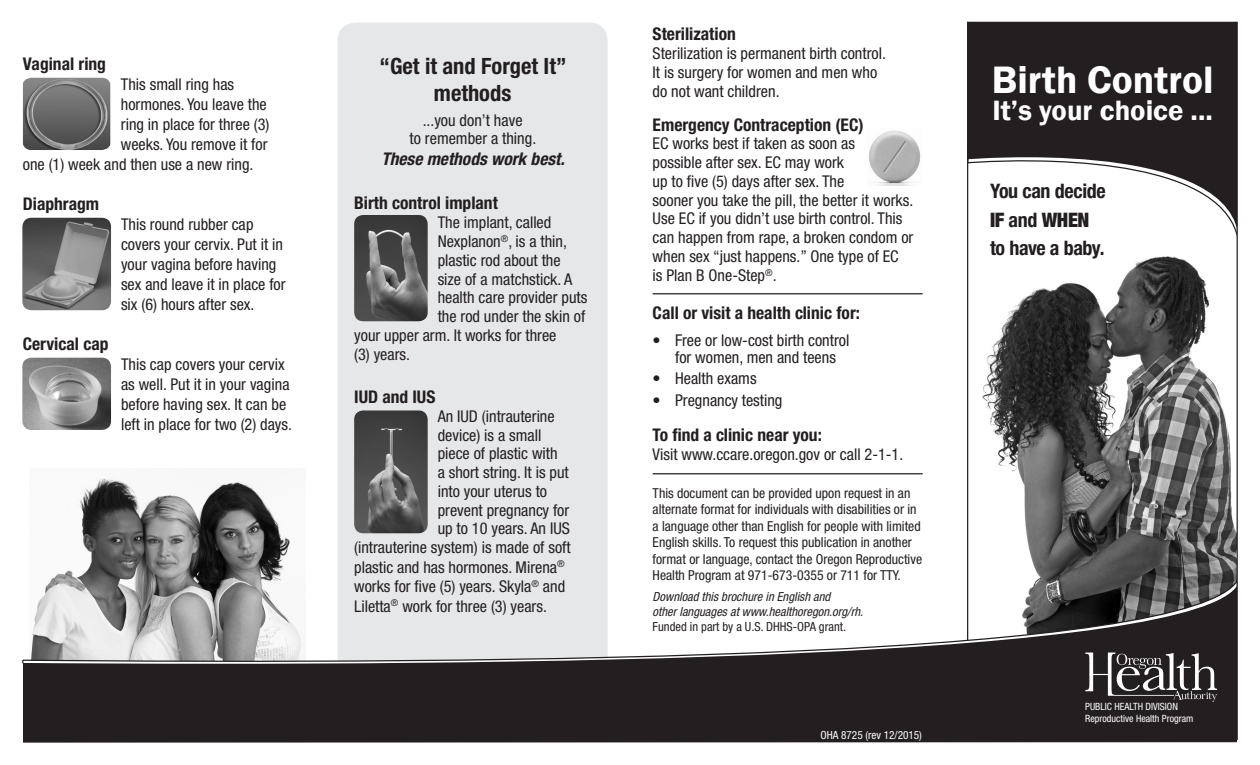
<style>
.page{position:relative;width:1260px;height:765px;background:#fff}
.page>*{position:absolute;margin:0;border:0;box-sizing:border-box;transform-origin:0 0}
.Headline{font:600 39.25px "Franklin Gothic";color:#fff}
.Headline-2{font:600 28.75px "Franklin Gothic";color:#fff}
.Headline-3{font:700 condensed 22.5px/27px "Helvetica Neue LT Std";color:#231f20;text-align:center}
.Subhead{font:700 condensed 20px "Helvetica Neue LT Std";letter-spacing:-.02em;color:#231f20}
.Subhead-2{font:900 condensed 20px "Helvetica Neue LT Std";letter-spacing:-.02em;color:#231f20}
.Headline-4{font:700 condensed 17.5px "Helvetica Neue LT Std";color:#231f20}
.Headline-5{font:italic 700 condensed 17.5px "Helvetica Neue LT Std";color:#231f20}
.Headline-6{font:condensed 16.25px/18.9px "Helvetica Neue LT Std";color:#231f20}
.Headline-7{font:condensed 13.75px/16.5px "Helvetica Neue LT Std";color:#231f20}
.body{font:italic condensed 12.5px/15px "Helvetica Neue LT Std";color:#231f20}
.t1{font:condensed 11.25px "Helvetica Neue LT Std";color:#fff}
.t2{font:condensed 10px "Helvetica Neue LT Std";color:#fff}
.s1{font-style:normal}
.s2{font-weight:700}
</style>
<div class="page">
<img style="left:56px;top:478px;width:234px;height:98px">
<div style="left:338px;top:23px;width:270px;height:709px;background:#e6e7e9;border-radius:18px"></div>
<img style="left:982px;top:254px;width:255px;height:322px">
<svg style="left:48px;top:576px;width:1189px;height:8px"></svg>
<svg style="left:22px;top:584px;width:1216px;height:159px;fill:#231f20"></svg>
<svg style="left:968px;top:22px;width:269px;height:211px;fill:#231f20"></svg>
<hr style="left:1237px;top:22px;width:1px;height:718px;background:#231f20">
<hr style="left:967px;top:22px;width:1px;height:618px;background:#231f20">
<hr style="left:653px;top:293px;width:270px;height:1px;background:#231f20">
<hr style="left:653px;top:473px;width:270px;height:1px;background:#231f20">
<img style="left:869px;top:130px;width:52px;height:55px">
<img style="left:354px;top:215px;width:74px;height:106px">
<img style="left:354px;top:410px;width:74px;height:123px">
<img style="left:22px;top:358px;width:89px;height:72px">
<img style="left:22px;top:218px;width:89px;height:92px">
<img style="left:23px;top:78px;width:87px;height:72px">
<svg style="left:1085px;top:653px;width:132px;height:49px;background:#565354"></svg>
<p class="Headline-4" style="left:23px;top:53px;width:85px">Vaginal ring</p>
<p class="Headline-6" style="left:121px;top:75px;width:115px">This small ring has</p>
<p class="Headline-6" style="left:121px;top:95px;width:147px">hormones. You leave the</p>
<p class="Headline-6" style="left:121px;top:115px;width:150px">ring in place for three (3)</p>
<p class="Headline-6" style="left:121px;top:135px;width:148px">weeks. You remove it for</p>
<p class="Headline-6" style="left:23px;top:155px;width:232px">one (1) week and then use a new ring.</p>
<p class="Headline-4" style="left:23px;top:193px;width:78px">Diaphragm</p>
<p class="Headline-6" style="left:121px;top:214px;width:166px;line-height:20px">This round rubber cap covers your cervix. Put it in your vagina before having sex and leave it in place for six (6) hours after sex.</p>
<p class="Headline-4" style="left:23px;top:333px;width:87px">Cervical cap</p>
<p class="Headline-6" style="left:121px;top:354px;width:173px;line-height:20px">This cap covers your cervix as well. Put it in your vagina before having sex. It can be left in place for two (2) days.</p>
<p class="Headline-3" style="left:380px;top:52px;width:188px">“Get it and Forget It” methods</p>
<p class="Headline-6" style="left:410px;top:110px;width:128px;text-align:center">...you don’t have<br>to remember a thing.</p>
<p class="Headline-5" style="left:381px;top:149px;width:185px">These methods work best.</p>
<p class="Headline-4" style="left:354px;top:192px;width:145px">Birth control implant</p>
<p class="Headline-6" style="left:438px;top:212px;width:115px">The implant, called</p>
<p class="Headline-6" style="left:438px;top:232px;width:131px">Nexplanon<sup>®</sup>, is a thin,</p>
<p class="Headline-6" style="left:438px;top:251px;width:124px">plastic rod about the</p>
<p class="Headline-6" style="left:438px;top:269px;width:136px">size of a matchstick. A</p>
<p class="Headline-6" style="left:438px;top:288px;width:151px">health care provider puts</p>
<p class="Headline-6" style="left:438px;top:307px;width:149px">the rod under the skin of</p>
<p class="Headline-6" style="left:354px;top:326px;width:204px">your upper arm. It works for three</p>
<p class="Headline-6" style="left:354px;top:344px;width:57px">(3) years.</p>
<p class="Headline-4" style="left:354px;top:386px;width:83px">IUD and IUS</p>
<p class="Headline-6" style="left:438px;top:407px;width:119px">An IUD (intrauterine</p>
<p class="Headline-6" style="left:438px;top:425px;width:105px">device) is a small</p>
<p class="Headline-6" style="left:438px;top:444px;width:122px">piece of plastic with</p>
<p class="Headline-6" style="left:438px;top:463px;width:133px">a short string. It is put</p>
<p class="Headline-6" style="left:438px;top:482px;width:111px">into your uterus to</p>
<p class="Headline-6" style="left:438px;top:500px;width:133px">prevent pregnancy for</p>
<p class="Headline-6" style="left:438px;top:519px;width:134px">up to 10 years. An IUS</p>
<p class="Headline-6" style="left:354px;top:538px;width:218px">(intrauterine system) is made of soft</p>
<p class="Headline-6" style="left:354px;top:557px;width:212px">plastic and has hormones. Mirena<sup>®</sup></p>
<p class="Headline-6" style="left:354px;top:577px;width:213px">works for five (5) years. Skyla<sup>®</sup> and</p>
<p class="Headline-6" style="left:354px;top:596px;width:194px">Liletta<sup>®</sup> work for three (3) years.</p>
<p class="Headline-4" style="left:653px;top:23px;width:85px">Sterilization</p>
<p class="Headline-6" style="left:653px;top:43px;width:235px">Sterilization is permanent birth control.<br>It is surgery for women and men who do not want children.</p>
<p class="Headline-4" style="left:653px;top:114px;width:212px">Emergency Contraception (EC)</p>
<p class="Headline-6" style="left:653px;top:134px;width:262px">EC works best if taken as soon as<br>possible after sex. EC may work<br>up to five (5) days after sex. The<br>sooner you take the pill, the better it works.<br>Use EC if you didn’t use birth control. This can happen from rape, a broken condom or when sex “just happens.” One type of EC<br>is Plan B One-Step<sup>®</sup>.</p>
<p class="Headline-4" style="left:653px;top:302px;width:209px">Call or visit a health clinic for:</p>
<p class="Headline-6" style="left:653px;top:332px;width:198px;line-height:16.2px;text-align:center">• Free or low-cost birth control for women, men and teens</p>
<p class="Headline-6" style="left:653px;top:369px;width:105px">• Health exams</p>
<p class="Headline-6" style="left:653px;top:391px;width:131px">• Pregnancy testing</p>
<p class="Headline-4" style="left:653px;top:425px;width:171px">To find a clinic near you:</p>
<p class="Headline-6" style="left:653px;top:445px;width:252px">Visit www.ccare.oregon.gov or call 2-1-1.</p>
<p class="Headline-7" style="left:653px;top:484px;width:271px">This document can be provided upon request in an alternate format for individuals with disabilities or in a language other than English for people with limited English skills. To request this publication in another format or language, contact the Oregon Reproductive Health Program at 971-673-0355 or 711 for TTY.</p>
<p class="body" style="left:653px;top:589px;width:212px">Download this brochure in English and<br>other languages at www.healthoregon.org/rh.<br><span class="s1">Funded in part by a U.S. DHHS-OPA grant.</span></p>
<p class="t1" style="left:821px;top:728px;width:103px">OHA 8725 (rev 12/2015)</p>
<p class="Headline" style="left:992px;top:55px;width:223px">Birth Control</p>
<p class="Headline-2" style="left:993px;top:93px;width:222px">It’s your choice ...</p>
<p class="Subhead" style="left:990px;top:179px;width:117px">You can decide</p>
<p class="Subhead-2" style="left:990px;top:207px;width:101px">IF <span class="s2">and</span> WHEN</p>
<p class="Subhead" style="left:990px;top:236px;width:116px">to have a baby.</p>
<p class="t2" style="left:1085px;top:701px;width:94px">PUBLIC HEALTH DIVISION</p>
<p class="t2" style="left:1085px;top:713px;width:110px">Reproductive Health Program</p>
</div>
